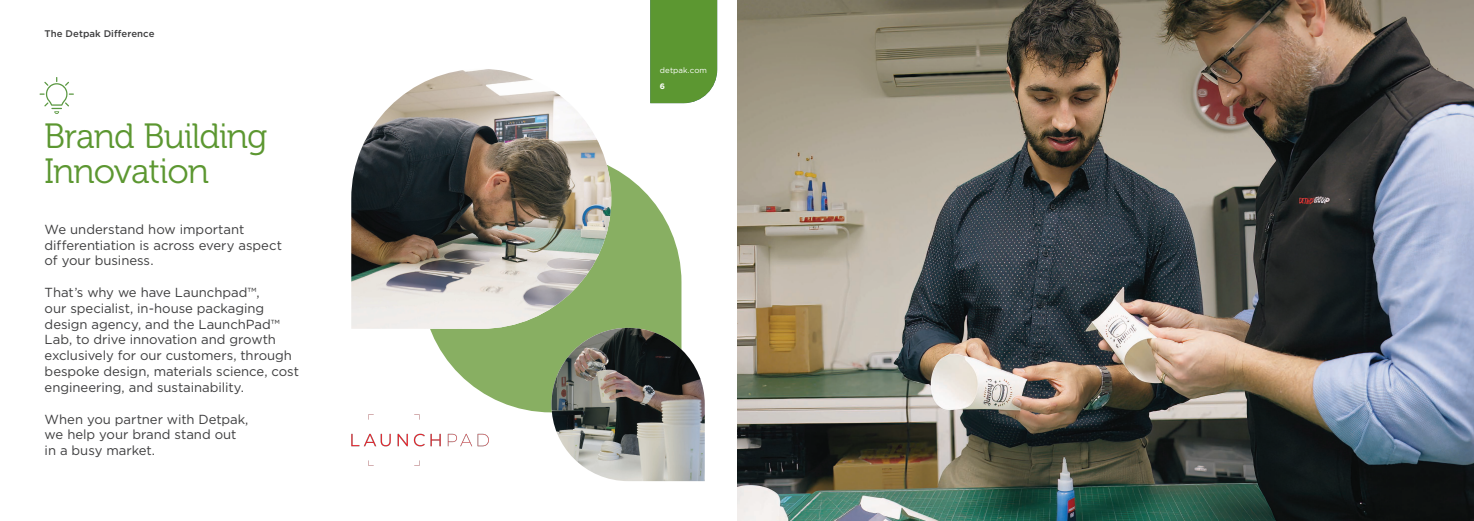
<style>
.page{position:relative;width:1474px;height:521px;background:#fff}
.page>*{position:absolute;margin:0;border:0;box-sizing:border-box;transform-origin:0 0}
.Heading_1{font:35px/35px "Museo 300";letter-spacing:-.03em;color:#5c9731}
.t1{font:13.12px/15.8px "Gotham";letter-spacing:-.005em;color:#3e3e3f}
.t2{font:500 9.62px "Gotham";letter-spacing:.005em;color:#3e3e3f}
.Body{font:7.88px "Gotham";letter-spacing:.01em;color:#fff}
.Body-2{font:700 7.88px "Gotham";color:#fff}
</style>
<div class="page">
<svg style="left:430px;top:167px;width:251px;height:245px;fill:#88af62"></svg>
<img style="left:351px;top:69px;width:260px;height:260px">
<img style="left:351px;top:388px;width:164px;height:78px">
<svg style="left:40px;top:77px;width:34px;height:37px"></svg>
<img style="left:551px;top:328px;width:153px;height:153px">
<img style="left:737px;top:0;width:736px;height:521px">
<div style="left:650px;top:0;width:67px;height:103px;background:#5c9731"></div>
<p class="t2" style="left:45px;top:28px;width:111px">The Detpak Difference</p>
<p class="Heading_1" style="left:44px;top:120px;width:225px">Brand Building<br>Innovation</p>
<p class="t1" style="left:45px;top:221px;width:239px">We understand how important differentiation is across every aspect of your business.</p>
<p class="t1" style="left:45px;top:284px;width:256px">That’s why we have Launchpad™,<br>our specialist, in-house packaging design agency, and the LaunchPad™ Lab, to drive innovation and growth exclusively for our customers, through bespoke design, materials science, cost engineering, and sustainability.</p>
<p class="t1" style="left:45px;top:411px;width:205px">When you partner with Detpak, we help your brand stand out in a busy market.</p>
<p class="Body" style="left:660px;top:65px;width:49px">detpak.com</p>
<p class="Body-2" style="left:660px;top:81px;width:7px">6</p>
</div>
